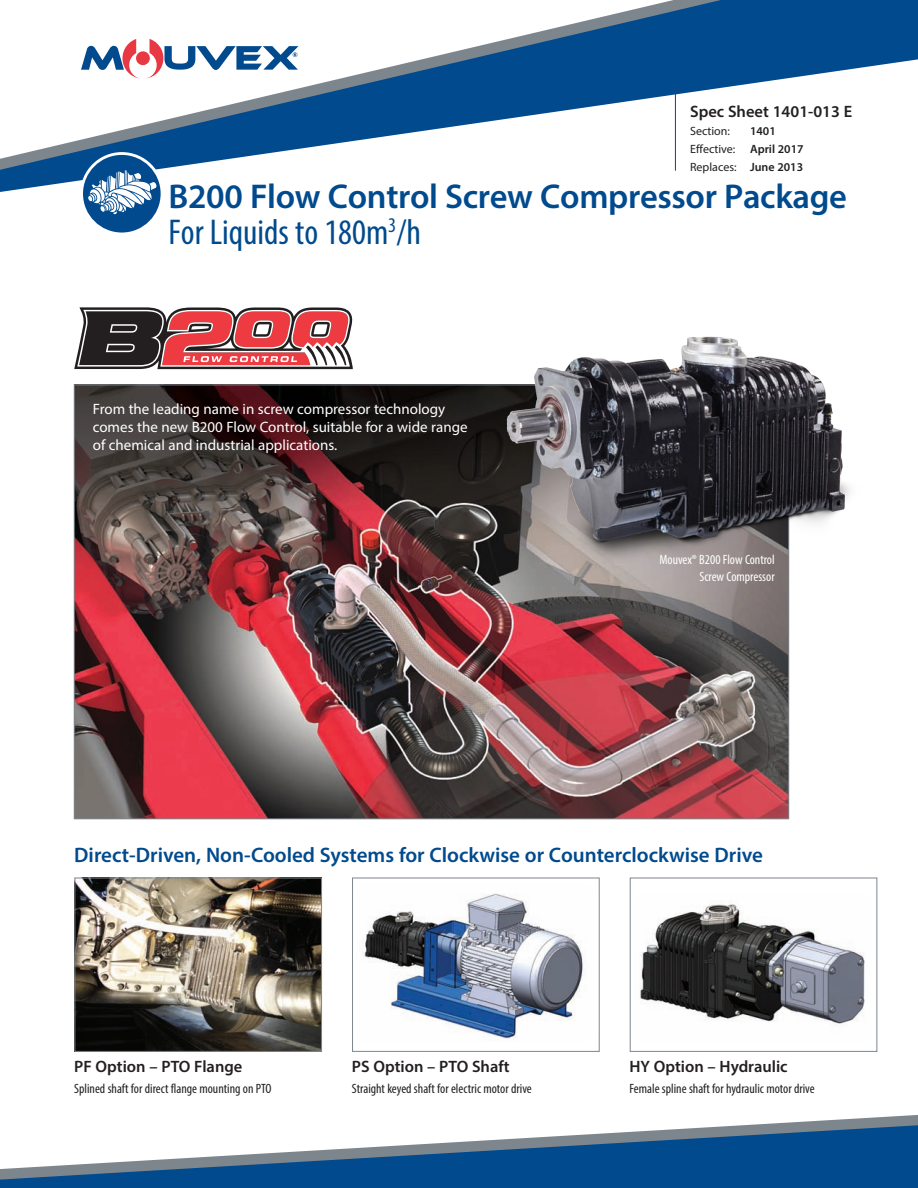
<style>
.page{position:relative;width:918px;height:1188px;background:#fff}
.page>*{position:absolute;margin:0;border:0;box-sizing:border-box;transform-origin:0 0}
.t1{font:condensed 36px "Myriad Pro";color:#004a8d}
.t2{font:600 34.5px "Myriad Pro";letter-spacing:-.01em;color:#004a8d}
.t3{font:600 21px "Myriad Pro";color:#004a8d}
.t4{font:600 16.5px "Myriad Pro";color:#231f20}
.t5{font:15px/18px "Myriad Pro";color:#fff}
.t6{font:condensed 13.5px "Myriad Pro";color:#231f20}
.t7{font:condensed 13.5px/16.2px "Myriad Pro";color:#fff;text-align:right}
.t8{font:600 12px/18px "Myriad Pro";color:#231f20}
.t9{font:12px "Myriad Pro";color:#231f20}
.s1{font-weight:400}
</style>
<div class="page">
<div style="left:0;top:1180px;width:918px;height:8px;background:#004a8d"></div>
<svg style="left:0;top:1115px;width:918px;height:65px"></svg>
<svg style="left:0;top:0;width:918px;height:192px"></svg>
<svg style="left:0;top:0;width:778px;height:173px"></svg>
<svg style="left:81px;top:39px;width:217px;height:40px"></svg>
<div style="left:80px;top:152px;width:83px;height:83px;background:#fff;border-radius:50%"></div>
<svg style="left:83px;top:155px;width:78px;height:78px"></svg>
<svg style="left:74px;top:307px;width:279px;height:62px;background:#9f6063"></svg>
<img style="left:76px;top:880px;width:244px;height:170px">
<div style="left:74px;top:878px;width:248px;height:174px;border:1px solid #7e868d"></div>
<img style="left:76px;top:387px;width:711px;height:430px">
<img style="left:454px;top:336px;width:396px;height:246px">
<img style="left:362px;top:893px;width:224px;height:146px">
<div style="left:352px;top:878px;width:248px;height:174px;border:1px solid #7e868d"></div>
<img style="left:640px;top:904px;width:225px;height:122px">
<div style="left:630px;top:878px;width:247px;height:174px;border:1px solid #7e868d"></div>
<p class="t4" style="left:690px;top:101px;width:164px">Spec Sheet 1401-013 E</p>
<p class="t9" style="left:690px;top:123px;width:41px">Section:</p>
<p class="t8" style="left:690px;top:121px;width:115px;text-indent:60px">1401<br><span class="s1">Effective:</span> April 2017<br><span class="s1">Replaces:</span> June 2013</p>
<h2 class="t2" style="left:169px;top:175px;width:680px">B200 Flow Control Screw Compressor Package</h2>
<h1 class="t1" style="left:169px;top:211px;width:254px">For Liquids to 180m<sup>3</sup>/h</h1>
<p class="t5" style="left:93px;top:400px;width:376px">From the leading name in screw compressor technology comes the new B200 Flow Control, suitable for a wide range of chemical and industrial applications.</p>
<p class="t7" style="left:659px;top:552px;width:117px">Mouvex® B200 Flow Control<br>Screw Compressor</p>
<h3 class="t3" style="left:74px;top:842px;width:690px">Direct-Driven, Non-Cooled Systems for Clockwise or Counterclockwise Drive</h3>
<p class="t4" style="left:74px;top:1056px;width:170px">PF Option – PTO Flange</p>
<p class="t6" style="left:74px;top:1081px;width:199px">Splined shaft for direct flange mounting on PTO</p>
<p class="t4" style="left:352px;top:1056px;width:159px">PS Option – PTO Shaft</p>
<p class="t6" style="left:352px;top:1081px;width:181px">Straight keyed shaft for electric motor drive</p>
<p class="t4" style="left:630px;top:1056px;width:160px">HY Option – Hydraulic</p>
<p class="t6" style="left:630px;top:1081px;width:187px">Female spline shaft for hydraulic motor drive</p>
</div>
